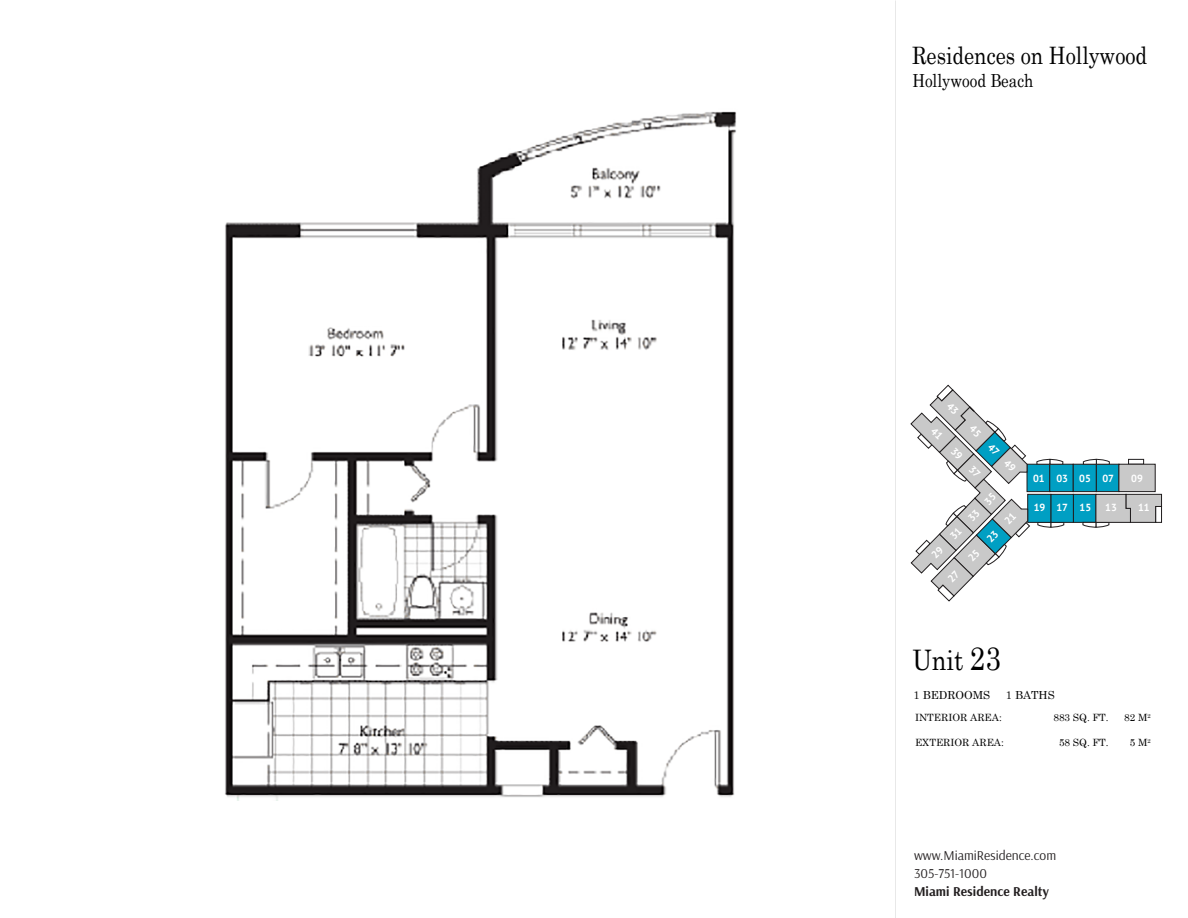
<style>
.page{position:relative;width:1188px;height:918px;background:#fff}
.page>*{position:absolute;margin:0;border:0;box-sizing:border-box;transform-origin:0 0}
.t1{font:28.35px "Century Schoolbook";color:#000;scale:.84 1}
.t2{font:24px "Century Schoolbook";color:#000;scale:.84 1}
.t3{font:18px "Century Schoolbook";color:#000;scale:.84 1}
.t4{font:13.5px/18px "Arsenal";color:#231f20}
.t5{font:700 13.5px "Arsenal";color:#231f20}
.t6{font:11.1px "Century Schoolbook";color:#000}
.t7{font:700 10.2px "PT Sans";letter-spacing:-.005em;color:#fff}
.t8{font:10.05px "Century Schoolbook";color:#000}
.s1{font-size:33px}
</style>
<div class="page">
<img style="left:225px;top:111px;width:512px;height:689px">
<div style="left:1027px;top:464px;width:23px;height:28px;background:#009fc3;border:1px solid #201d1e"></div>
<div style="left:1050px;top:464px;width:23px;height:28px;background:#009fc3;border:1px solid #201d1e"></div>
<div style="left:1073px;top:464px;width:24px;height:28px;background:#009fc3;border:1px solid #201d1e"></div>
<div style="left:1096px;top:464px;width:23px;height:28px;background:#009fc3;border:1px solid #201d1e"></div>
<div style="left:1073px;top:494px;width:23px;height:29px;background:#009fc3;border:1px solid #201d1e"></div>
<svg style="left:1128px;top:459px;width:16px;height:5px"></svg>
<svg style="left:1083px;top:459px;width:27px;height:6px"></svg>
<svg style="left:1036px;top:459px;width:27px;height:6px"></svg>
<svg style="left:1037px;top:523px;width:27px;height:5px"></svg>
<div style="left:1051px;top:494px;width:23px;height:29px;background:#009fc3;border:1px solid #201d1e"></div>
<div style="left:1028px;top:494px;width:23px;height:29px;background:#009fc3;border:1px solid #201d1e"></div>
<div style="left:1119px;top:464px;width:36px;height:28px;background:#c9c9c9;border:1px solid #201d1e"></div>
<svg style="left:1082px;top:494px;width:80px;height:34px"></svg>
<svg style="left:910px;top:385px;width:120px;height:216px"></svg>
<h2 class="t2" style="left:912px;top:35px;width:282px">Residences on Hollywood</h2>
<h3 class="t3" style="left:912px;top:65px;width:146px">Hollywood Beach</h3>
<p class="t7" style="left:965px;top:515px;width:36px;rotate:-45deg">33 35</p>
<p class="t7" style="left:1033px;top:472px;width:82px">01 03 05 07</p>
<p class="t7" style="left:1131px;top:472px;width:13px">09</p>
<p class="t7" style="left:1138px;top:501px;width:13px">11</p>
<p class="t7" style="left:1034px;top:501px;width:59px">19 17 15</p>
<p class="t7" style="left:1105px;top:501px;width:13px">13</p>
<h1 class="t1" style="left:912px;top:636px;width:107px">Unit <span class="s1">23</span></h1>
<p class="t6" style="left:914px;top:686px;width:78px">1 BEDROOMS</p>
<p class="t6" style="left:1006px;top:686px;width:50px">1 BATHS</p>
<p class="t8" style="left:915px;top:709px;width:88px">INTERIOR AREA:</p>
<p class="t8" style="left:1053px;top:709px;width:57px">883 SQ. FT.</p>
<p class="t8" style="left:1124px;top:709px;width:28px">82 M<sup>2</sup></p>
<p class="t8" style="left:915px;top:734px;width:90px">EXTERIOR AREA:</p>
<p class="t8" style="left:1059px;top:734px;width:51px">58 SQ. FT.</p>
<p class="t8" style="left:1130px;top:734px;width:23px">5 M<sup>2</sup></p>
<h3 class="t4" style="left:914px;top:846px;width:144px">www.MiamiResidence.com<br>305-751-1000</h3>
<h3 class="t5" style="left:914px;top:882px;width:136px">Miami Residence Realty</h3>
</div>
